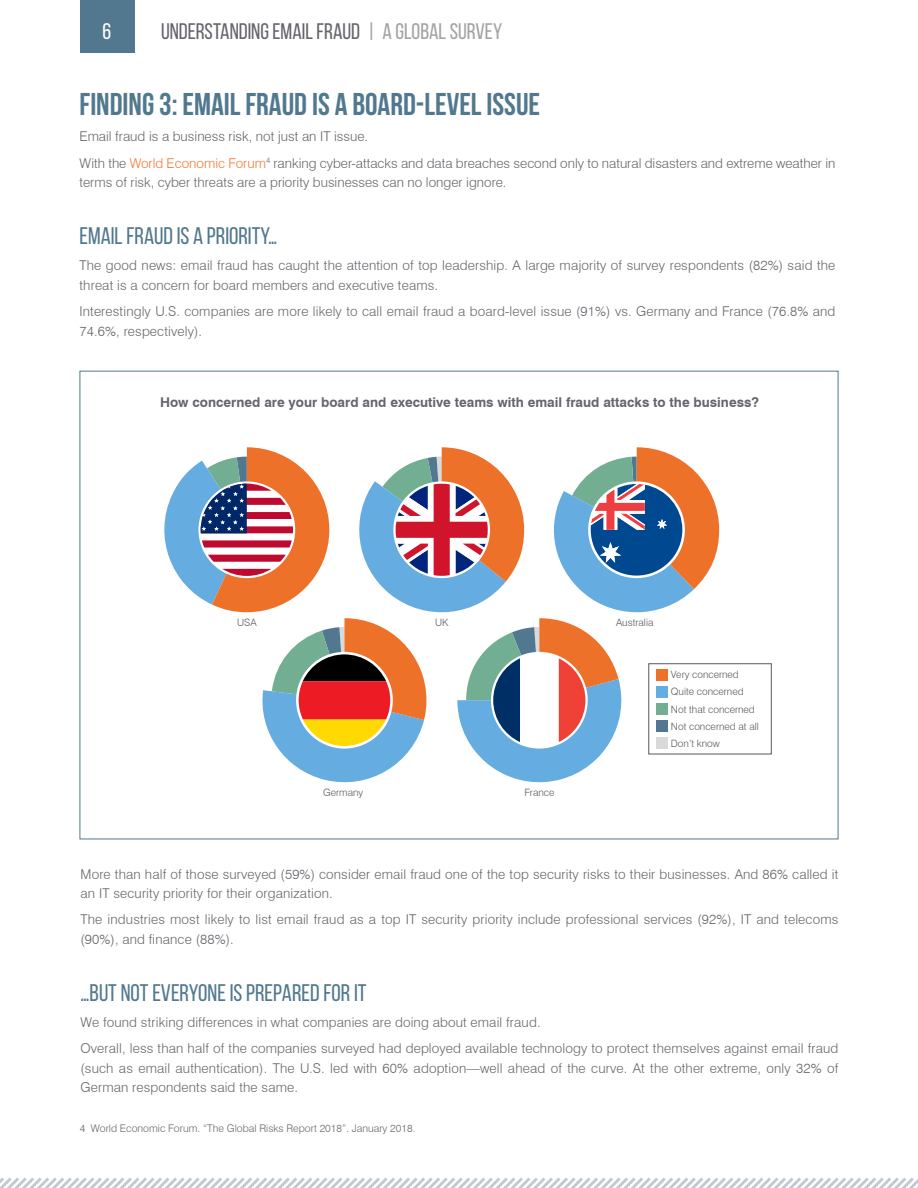
<style>
.page{position:relative;width:918px;height:1188px;background:#fff}
.page>*{position:absolute;margin:0;border:0;box-sizing:border-box;transform-origin:0 0}
.t1{font:700 31.5px "Bebas Neue";color:#51788e}
.t2{font:24px "Bebas Neue";color:#51788e}
.t3{font:22.5px "Bebas Neue";color:#66656c}
.t4{font:22.5px "Bebas Neue";color:#fff}
.t5{font:300 13.5px/19.5px "Swiss 721 BT";letter-spacing:.01em;color:#66656c}
.t6{font:700 13.5px "Swiss 721 BT";color:#66656c}
.t7{font:300 10.5px "Swiss 721 BT";color:#66656c}
.t8{font:300 10.05px/17.1px "Swiss 721 BT";color:#595959}
.s1{color:#a5a1a6}
.s2{color:#f47836}
</style>
<div class="page">
<div style="left:80px;top:0;width:54px;height:53px;background:#51788e"></div>
<svg style="left:0;top:1177px;width:918px;height:11px"></svg>
<div style="left:649px;top:663px;width:123px;height:91px;border:1px solid #595959"></div>
<svg style="left:164px;top:447px;width:555px;height:336px"></svg>
<h3 class="t4" style="left:103px;top:19px;width:10px">6</h3>
<h3 class="t3" style="left:161px;top:19px;width:343px">UNDERSTANDING EMAIL FRAUD <span class="s1">| A GLOBAL SURVEY</span></h3>
<h1 class="t1" style="left:80px;top:87px;width:462px">FINDING 3: EMAIL FRAUD IS A BOARD-LEVEL ISSUE</h1>
<p class="t5" style="left:80px;top:123px;width:757px;line-height:26.2px">Email fraud is a business risk, not just an IT issue.<br>With the <span class="s2">World Economic Forum</span><sup>4</sup> ranking cyber-attacks and data breaches second only to natural disasters and extreme weather in</p>
<p class="t5" style="left:80px;top:172px;width:429px">terms of risk, cyber threats are a priority businesses can no longer ignore.</p>
<h2 class="t2" style="left:80px;top:223px;width:199px">EMAIL FRAUD IS A PRIORITY…</h2>
<p class="t5" style="left:80px;top:256px;width:757px">The good news: email fraud has caught the attention of top leadership. A large majority of survey respondents (82%) said the threat is a concern for board members and executive teams.</p>
<p class="t5" style="left:80px;top:301px;width:757px">Interestingly U.S. companies are more likely to call email fraud a board-level issue (91%) vs. Germany and France (76.8% and<br>74.6%, respectively).</p>
<p class="t6" style="left:160px;top:394px;width:600px">How concerned are your board and executive teams with email fraud attacks to the business?</p>
<p class="t8" style="left:237px;top:614px;width:21px">USA</p>
<p class="t8" style="left:435px;top:614px;width:15px">UK</p>
<p class="t8" style="left:616px;top:614px;width:39px">Australia</p>
<p class="t8" style="left:323px;top:784px;width:42px">Germany</p>
<p class="t8" style="left:524px;top:784px;width:32px">France</p>
<p class="t8" style="left:671px;top:666px;width:89px">Very concerned<br>Quite concerned<br>Not that concerned<br>Not concerned at all<br>Don’t know</p>
<p class="t5" style="left:81px;top:864px;width:759px">More than half of those surveyed (59%) consider email fraud one of the top security risks to their businesses. And 86% called it an IT security priority for their organization.</p>
<p class="t5" style="left:81px;top:910px;width:759px">The industries most likely to list email fraud as a top IT security priority include professional services (92%), IT and telecoms (90%), and finance (88%).</p>
<h2 class="t2" style="left:81px;top:979px;width:288px">…BUT NOT EVERYONE IS PREPARED FOR IT</h2>
<p class="t5" style="left:81px;top:1009px;width:759px;line-height:26.2px">We found striking differences in what companies are doing about email fraud.<br>Overall, less than half of the companies surveyed had deployed available technology to protect themselves against email fraud</p>
<p class="t5" style="left:81px;top:1058px;width:759px">(such as email authentication). The U.S. led with 60% adoption—well ahead of the curve. At the other extreme, only 32% of<br>German respondents said the same.</p>
<p class="t7" style="left:80px;top:1122px;width:337px">4 World Economic Forum. “The Global Risks Report 2018”. January 2018.</p>
</div>
